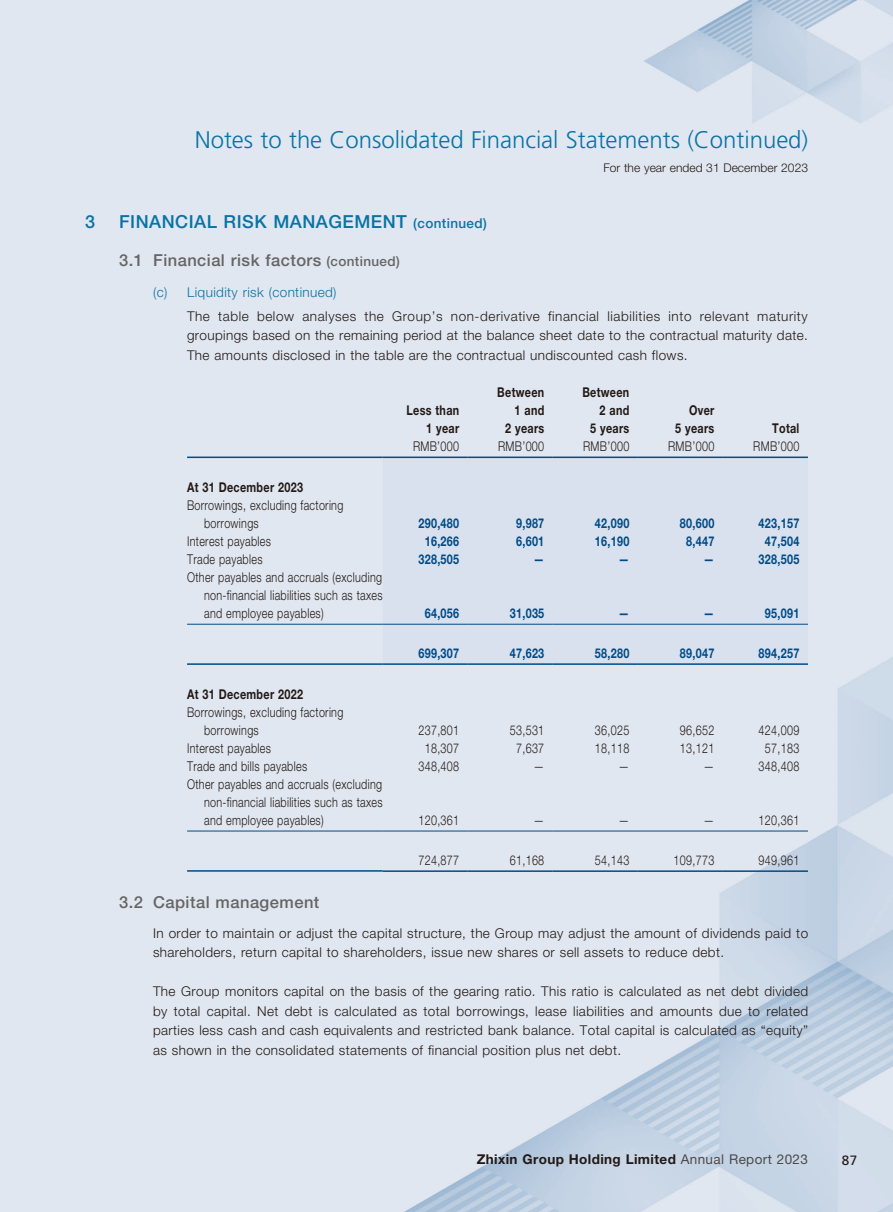
<style>
.page{position:relative;width:893px;height:1212px;background:#fff}
.page>*{position:absolute;margin:0;border:0;box-sizing:border-box;transform-origin:0 0}
.t1{font:300 24px "Frutiger LT Std";color:#0a73a4}
.t2{font:500 18px "Helvetica Neue LT Std";letter-spacing:.03em;color:#0a73a4}
.t3{font:500 16.5px "Helvetica Neue LT Std";letter-spacing:.03em;color:#666565}
.t4{font:300 13.5px/19.5px "Helvetica Neue LT Std";letter-spacing:.03em;color:#231916;text-align:justify}
.t5{font:300 13.5px/18px "Helvetica Neue LT Std";letter-spacing:.03em;color:#231916;scale:.8 1}
.t6{font:700 13.5px "Helvetica Neue LT Std";letter-spacing:.03em;color:#004a87;scale:.8 1}
.t7{font:700 13.5px/18px "Helvetica Neue LT Std";letter-spacing:.03em;color:#231916;text-align:right;scale:.8 1}
.t8{font:700 13.5px "Helvetica Neue LT Std";letter-spacing:.03em;color:#231916}
.t9{font:300 13.5px "Helvetica Neue LT Std";letter-spacing:.03em;color:#0a73a4}
.t10{font:13.5px "Frutiger LT Std";color:#231916}
.t11{font:300 12px "Helvetica Neue LT Std";letter-spacing:.005em;color:#231916}
.s1{font-size:13.5px}
.s2{font-weight:400;color:#4d4a4a}
</style>
<div class="page">
<div style="left:383px;top:458px;width:425px;height:205px;background:#d8e1ed"></div>
<hr style="left:187px;top:456px;width:196px;height:2px;background:#004a87">
<hr style="left:383px;top:456px;width:85px;height:2px;background:#004a87">
<hr style="left:468px;top:456px;width:85px;height:2px;background:#004a87">
<hr style="left:553px;top:456px;width:85px;height:2px;background:#004a87">
<hr style="left:638px;top:456px;width:85px;height:2px;background:#004a87">
<hr style="left:723px;top:456px;width:85px;height:2px;background:#004a87">
<hr style="left:187px;top:624px;width:196px;height:1px;background:#004a87">
<hr style="left:383px;top:624px;width:85px;height:1px;background:#004a87">
<hr style="left:468px;top:624px;width:85px;height:1px;background:#004a87">
<hr style="left:553px;top:624px;width:85px;height:1px;background:#004a87">
<hr style="left:638px;top:624px;width:85px;height:1px;background:#004a87">
<hr style="left:723px;top:624px;width:85px;height:1px;background:#004a87">
<hr style="left:187px;top:663px;width:196px;height:2px;background:#004a87">
<hr style="left:383px;top:663px;width:85px;height:2px;background:#004a87">
<hr style="left:468px;top:663px;width:85px;height:2px;background:#004a87">
<hr style="left:553px;top:663px;width:85px;height:2px;background:#004a87">
<hr style="left:638px;top:663px;width:85px;height:2px;background:#004a87">
<hr style="left:723px;top:663px;width:85px;height:2px;background:#004a87">
<hr style="left:187px;top:831px;width:196px;height:1px;background:#004a87">
<hr style="left:383px;top:831px;width:85px;height:1px;background:#004a87">
<hr style="left:468px;top:831px;width:85px;height:1px;background:#004a87">
<hr style="left:553px;top:831px;width:85px;height:1px;background:#004a87">
<hr style="left:638px;top:831px;width:85px;height:1px;background:#004a87">
<hr style="left:723px;top:831px;width:85px;height:1px;background:#004a87">
<hr style="left:187px;top:870px;width:196px;height:2px;background:#004a87">
<hr style="left:383px;top:870px;width:85px;height:2px;background:#004a87">
<hr style="left:468px;top:870px;width:85px;height:2px;background:#004a87">
<hr style="left:553px;top:870px;width:85px;height:2px;background:#004a87">
<hr style="left:638px;top:870px;width:85px;height:2px;background:#004a87">
<hr style="left:723px;top:870px;width:85px;height:2px;background:#004a87">
<h1 class="t1" style="left:195px;top:126px;width:615px">Notes to the Consolidated Financial Statements (Continued)</h1>
<p class="t11" style="left:603px;top:160px;width:206px">For the year ended 31 December 2023</p>
<h2 class="t2" style="left:85px;top:210px;width:12px">3</h2>
<h2 class="t2" style="left:119px;top:210px;width:369px">FINANCIAL RISK MANAGEMENT <span class="s1">(continued)</span></h2>
<p class="t3" style="left:119px;top:250px;width:282px">3.1 Financial risk factors <span class="s1">(continued)</span></p>
<p class="t9" style="left:153px;top:284px;width:185px">(c) Liquidity risk (continued)</p>
<p class="t4" style="left:187px;top:306px;width:622px">The table below analyses the Group’s non-derivative financial liabilities into relevant maturity groupings based on the remaining period at the balance sheet date to the contractual maturity date.<br>The amounts disclosed in the table are the contractual undiscounted cash flows.</p>
<p class="t7" style="left:406px;top:401px;width:67px">Less than<br>1 year</p>
<p class="t7" style="left:497px;top:383px;width:60px">Between<br>1 and<br>2 years</p>
<p class="t7" style="left:582px;top:383px;width:60px">Between<br>2 and<br>5 years</p>
<p class="t7" style="left:675px;top:401px;width:50px">Over<br>5 years</p>
<p class="t7" style="left:772px;top:419px;width:35px">Total</p>
<p class="t7" style="left:187px;top:478px;width:146px">At 31 December 2023</p>
<p class="t5" style="left:204px;top:496px;width:176px;text-indent:-17px">Borrowings, excluding factoring borrowings</p>
<p class="t5" style="left:413px;top:437px;width:59px">RMB’000</p>
<p class="t5" style="left:498px;top:437px;width:59px">RMB’000</p>
<p class="t5" style="left:583px;top:437px;width:59px">RMB’000</p>
<p class="t5" style="left:668px;top:437px;width:59px">RMB’000</p>
<p class="t5" style="left:753px;top:437px;width:59px">RMB’000</p>
<p class="t6" style="left:418px;top:515px;width:53px">290,480</p>
<p class="t6" style="left:516px;top:515px;width:37px">9,987</p>
<p class="t6" style="left:595px;top:515px;width:45px">42,090</p>
<p class="t6" style="left:680px;top:515px;width:45px">80,600</p>
<p class="t6" style="left:759px;top:515px;width:53px">423,157</p>
<p class="t5" style="left:187px;top:532px;width:106px">Interest payables</p>
<p class="t6" style="left:425px;top:533px;width:45px">16,266</p>
<p class="t6" style="left:516px;top:533px;width:37px">6,601</p>
<p class="t6" style="left:595px;top:533px;width:45px">16,190</p>
<p class="t6" style="left:686px;top:533px;width:37px">8,447</p>
<p class="t6" style="left:765px;top:533px;width:45px">47,504</p>
<p class="t5" style="left:187px;top:550px;width:96px">Trade payables</p>
<p class="t6" style="left:418px;top:551px;width:53px">328,505</p>
<p class="t6" style="left:533px;top:551px;width:15px">—</p>
<p class="t6" style="left:618px;top:551px;width:15px">—</p>
<p class="t6" style="left:704px;top:551px;width:15px">—</p>
<p class="t6" style="left:759px;top:551px;width:53px">328,505</p>
<p class="t5" style="left:204px;top:568px;width:225px;text-align:justify;text-indent:-17px">Other payables and accruals (excluding non-financial liabilities such as taxes and employee payables)</p>
<p class="t6" style="left:425px;top:605px;width:45px">64,056</p>
<p class="t6" style="left:510px;top:605px;width:45px">31,035</p>
<p class="t6" style="left:618px;top:605px;width:15px">—</p>
<p class="t6" style="left:704px;top:605px;width:15px">—</p>
<p class="t6" style="left:765px;top:605px;width:45px">95,091</p>
<p class="t6" style="left:418px;top:645px;width:53px">699,307</p>
<p class="t6" style="left:510px;top:645px;width:45px">47,623</p>
<p class="t6" style="left:595px;top:645px;width:45px">58,280</p>
<p class="t6" style="left:680px;top:645px;width:45px">89,047</p>
<p class="t6" style="left:759px;top:645px;width:53px">894,257</p>
<p class="t7" style="left:187px;top:684px;width:146px">At 31 December 2022</p>
<p class="t5" style="left:204px;top:702px;width:176px;text-indent:-17px">Borrowings, excluding factoring borrowings</p>
<p class="t5" style="left:418px;top:720px;width:53px">237,801</p>
<p class="t5" style="left:510px;top:720px;width:45px">53,531</p>
<p class="t5" style="left:595px;top:720px;width:45px">36,025</p>
<p class="t5" style="left:680px;top:720px;width:45px">96,652</p>
<p class="t5" style="left:759px;top:720px;width:53px">424,009</p>
<p class="t5" style="left:187px;top:738px;width:106px">Interest payables</p>
<p class="t5" style="left:425px;top:738px;width:45px">18,307</p>
<p class="t5" style="left:516px;top:738px;width:37px">7,637</p>
<p class="t5" style="left:595px;top:738px;width:45px">18,118</p>
<p class="t5" style="left:680px;top:738px;width:45px">13,121</p>
<p class="t5" style="left:765px;top:738px;width:45px">57,183</p>
<p class="t5" style="left:187px;top:756px;width:152px">Trade and bills payables</p>
<p class="t5" style="left:418px;top:756px;width:53px">348,408</p>
<p class="t5" style="left:533px;top:756px;width:15px">—</p>
<p class="t5" style="left:618px;top:756px;width:15px">—</p>
<p class="t5" style="left:704px;top:756px;width:15px">—</p>
<p class="t5" style="left:759px;top:756px;width:53px">348,408</p>
<p class="t5" style="left:204px;top:774px;width:225px;text-align:justify;text-indent:-17px">Other payables and accruals (excluding non-financial liabilities such as taxes and employee payables)</p>
<p class="t5" style="left:418px;top:810px;width:53px">120,361</p>
<p class="t5" style="left:533px;top:810px;width:15px">—</p>
<p class="t5" style="left:618px;top:810px;width:15px">—</p>
<p class="t5" style="left:704px;top:810px;width:15px">—</p>
<p class="t5" style="left:759px;top:810px;width:53px">120,361</p>
<p class="t5" style="left:418px;top:851px;width:53px">724,877</p>
<p class="t5" style="left:510px;top:851px;width:45px">61,168</p>
<p class="t5" style="left:595px;top:851px;width:45px">54,143</p>
<p class="t5" style="left:674px;top:851px;width:53px">109,773</p>
<p class="t5" style="left:759px;top:851px;width:53px">949,961</p>
<p class="t3" style="left:119px;top:892px;width:202px">3.2 Capital management</p>
<p class="t4" style="left:153px;top:923px;width:657px">In order to maintain or adjust the capital structure, the Group may adjust the amount of dividends paid to shareholders, return capital to shareholders, issue new shares or sell assets to reduce debt.</p>
<p class="t4" style="left:153px;top:981px;width:657px">The Group monitors capital on the basis of the gearing ratio. This ratio is calculated as net debt divided by total capital. Net debt is calculated as total borrowings, lease liabilities and amounts due to related parties less cash and cash equivalents and restricted bank balance. Total capital is calculated as “equity” as shown in the consolidated statements of financial position plus net debt.</p>
<p class="t8" style="left:477px;top:1150px;width:333px">Zhixin Group Holding Limited <span class="s2">Annual Report 2023</span></p>
<p class="t10" style="left:842px;top:1152px;width:17px">87</p>
</div>
